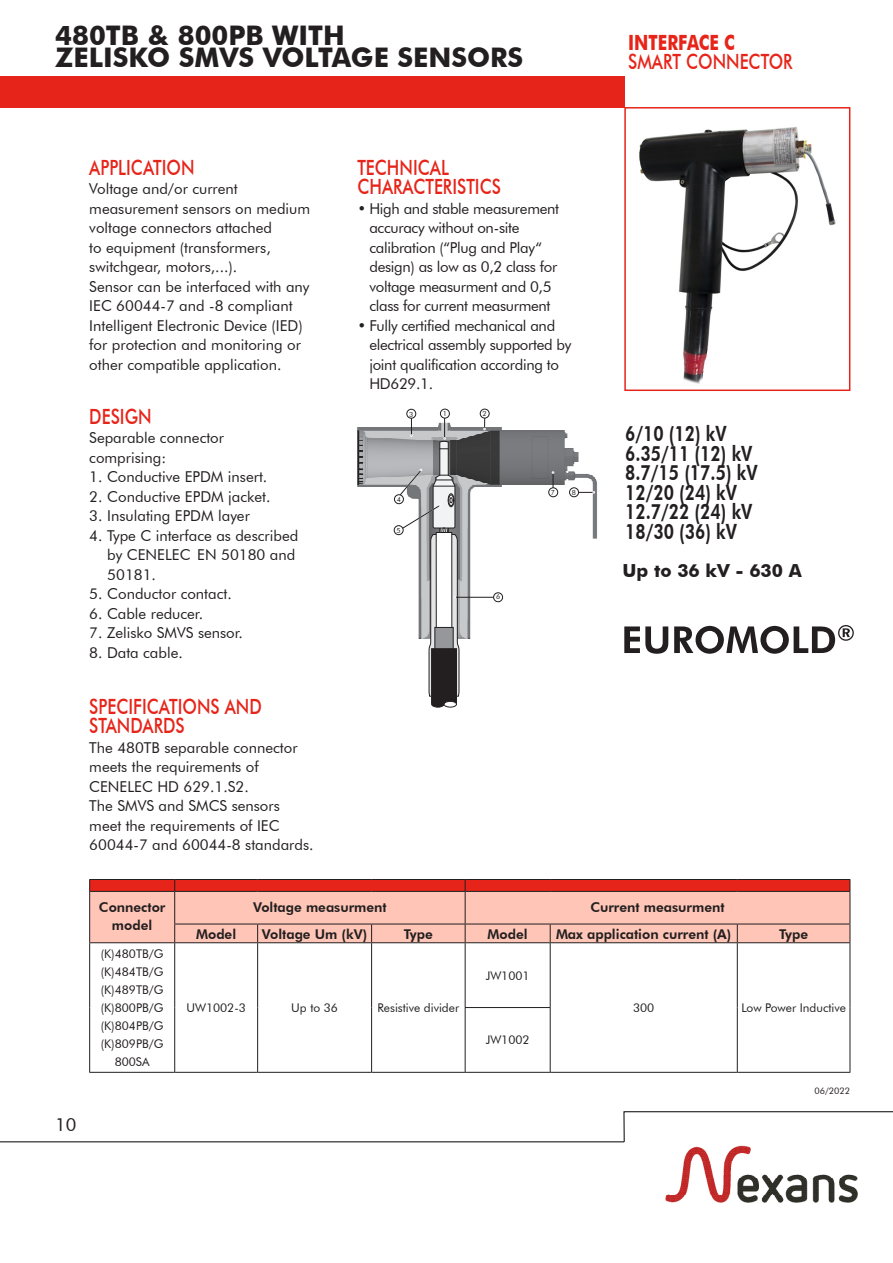
<style>
.page{position:relative;width:893px;height:1263px;background:#fff}
.page>*{position:absolute;margin:0;border:0;box-sizing:border-box;transform-origin:0 0}
.t1{font:700 27px "Futura ABT";color:#231f20}
.t2{font:500 21px/19.5px "Futura BT";color:#e72419;scale:.8 1}
.t3{font:800 21px "Futura ABT";color:#231f20;scale:.8 1}
.t4{font:700 21px "Futura BT";color:#e72419;scale:.8 1}
.t5{font:700 18px "Futura ABT";color:#231f20}
.t6{font:18px "Futura ABT";color:#231f20}
.t7{font:15px/19.5px "Futura ABT";color:#231f20}
.t8{font:15px/19.5px "Futura ABT";letter-spacing:-.02em;color:#231f20}
.t9{font:800 13.5px "Futura ABT";color:#231f20}
.t10{font:12px "Futura ABT";color:#231f20}
.t11{font:9px "Futura ABT";color:#231f20}
.t12{font:7.05px "Futura ABT";color:#231f20}
</style>
<div class="page">
<div style="left:0;top:76px;width:625px;height:32px;background:#e72419"></div>
<img style="left:665px;top:1145px;width:193px;height:58px">
<svg style="left:623px;top:1111px;width:270px;height:31px"></svg>
<hr style="left:0;top:1141px;width:624px;height:1px;background:#000">
<img style="left:357px;top:408px;width:240px;height:231px">
<div style="left:440px;top:409px;width:9px;height:9px;background:#fff;border-radius:50%"></div>
<div style="left:440px;top:409px;width:9px;height:9px;border:1px solid #231f20;border-radius:50%"></div>
<div style="left:480px;top:409px;width:9px;height:9px;background:#fff;border-radius:50%"></div>
<div style="left:480px;top:409px;width:9px;height:9px;border:1px solid #231f20;border-radius:50%"></div>
<svg style="left:484px;top:418px;width:1px;height:12px"></svg>
<div style="left:407px;top:409px;width:9px;height:9px;background:#fff;border-radius:50%"></div>
<div style="left:407px;top:409px;width:9px;height:9px;border:1px solid #231f20;border-radius:50%"></div>
<div style="left:394px;top:495px;width:9px;height:9px;background:#fff;border-radius:50%"></div>
<div style="left:394px;top:495px;width:9px;height:9px;border:1px solid #231f20;border-radius:50%"></div>
<div style="left:394px;top:526px;width:9px;height:9px;background:#fff;border-radius:50%"></div>
<div style="left:394px;top:526px;width:9px;height:9px;border:1px solid #231f20;border-radius:50%"></div>
<div style="left:494px;top:593px;width:9px;height:9px;background:#fff;border-radius:50%"></div>
<div style="left:493px;top:593px;width:10px;height:9px;border:1px solid #231f20;border-radius:50%"></div>
<hr style="left:455px;top:597px;width:38px;height:1px;background:#231f20">
<svg style="left:398px;top:413px;width:61px;height:294px"></svg>
<div style="left:549px;top:488px;width:9px;height:9px;background:#fff;border-radius:50%"></div>
<div style="left:549px;top:488px;width:9px;height:9px;border:1px solid #231f20;border-radius:50%"></div>
<svg style="left:552px;top:472px;width:2px;height:16px"></svg>
<div style="left:569px;top:488px;width:9px;height:9px;background:#fff;border-radius:50%"></div>
<div style="left:569px;top:488px;width:10px;height:9px;border:1px solid #231f20;border-radius:50%"></div>
<svg style="left:578px;top:491px;width:17px;height:2px"></svg>
<img style="left:639px;top:127px;width:197px;height:257px">
<svg style="left:624px;top:626px;width:44px;height:28px"></svg>
<svg style="left:674px;top:625px;width:180px;height:29px"></svg>
<hr style="left:257px;top:943px;width:1px;height:64px;background:#231f20">
<hr style="left:257px;top:1007px;width:1px;height:65px;background:#231f20">
<hr style="left:89px;top:943px;width:1px;height:64px;background:#231f20">
<hr style="left:174px;top:943px;width:1px;height:64px;background:#231f20">
<hr style="left:371px;top:943px;width:1px;height:64px;background:#231f20">
<hr style="left:465px;top:943px;width:1px;height:64px;background:#231f20">
<hr style="left:550px;top:943px;width:1px;height:64px;background:#231f20">
<hr style="left:737px;top:943px;width:1px;height:64px;background:#231f20">
<hr style="left:850px;top:943px;width:1px;height:64px;background:#231f20">
<hr style="left:89px;top:1007px;width:1px;height:65px;background:#231f20">
<hr style="left:174px;top:1007px;width:1px;height:65px;background:#231f20">
<hr style="left:371px;top:1007px;width:1px;height:65px;background:#231f20">
<hr style="left:465px;top:1007px;width:86px;height:1px;background:#231f20">
<hr style="left:465px;top:1008px;width:1px;height:64px;background:#231f20">
<hr style="left:550px;top:1008px;width:1px;height:64px;background:#231f20">
<hr style="left:737px;top:1007px;width:1px;height:65px;background:#231f20">
<hr style="left:850px;top:1007px;width:1px;height:65px;background:#231f20">
<hr style="left:89px;top:1072px;width:86px;height:1px;background:#231f20">
<hr style="left:175px;top:1072px;width:83px;height:1px;background:#231f20">
<hr style="left:258px;top:1072px;width:114px;height:1px;background:#231f20">
<hr style="left:372px;top:1072px;width:93px;height:1px;background:#231f20">
<hr style="left:465px;top:1072px;width:85px;height:1px;background:#231f20">
<hr style="left:550px;top:1072px;width:187px;height:1px;background:#231f20">
<hr style="left:737px;top:1072px;width:113px;height:1px;background:#231f20">
<svg style="left:89px;top:879px;width:762px;height:64px;background:#f0a193"></svg>
<hr style="left:89px;top:891px;width:86px;height:1px;background:#231f20">
<hr style="left:175px;top:891px;width:83px;height:1px;background:#231f20">
<hr style="left:258px;top:891px;width:114px;height:1px;background:#231f20">
<hr style="left:372px;top:891px;width:93px;height:1px;background:#231f20">
<hr style="left:465px;top:891px;width:85px;height:1px;background:#231f20">
<hr style="left:550px;top:891px;width:187px;height:1px;background:#231f20">
<hr style="left:737px;top:891px;width:113px;height:1px;background:#231f20">
<div style="left:624px;top:107px;width:226px;height:284px;border:2px solid #e72419"></div>
<p class="t1" style="left:55px;top:19px;width:291px">480TB &amp; 800PB WITH</p>
<p class="t1" style="left:55px;top:41px;width:469px">ZELISKO SMVS VOLTAGE SENSORS</p>
<p class="t2" style="left:89px;top:157px;width:133px">APPLICATION</p>
<p class="t7" style="left:89px;top:179px;width:222px">Voltage and/or current measurement sensors on medium voltage connectors attached<br>to equipment (transformers, switchgear, motors,...).</p>
<p class="t7" style="left:89px;top:276px;width:222px">Sensor can be interfaced with any<br>IEC 60044-7 and -8 compliant<br>Intelligent Electronic Device (IED) for protection and monitoring or other compatible application.</p>
<p class="t2" style="left:89px;top:406px;width:79px">DESIGN</p>
<p class="t7" style="left:89px;top:428px;width:136px">Separable connector</p>
<p class="t7" style="left:89px;top:447px;width:78px">comprising:</p>
<p class="t7" style="left:89px;top:467px;width:180px">1. Conductive EPDM insert.</p>
<p class="t7" style="left:89px;top:486px;width:183px">2. Conductive EPDM jacket.</p>
<p class="t7" style="left:89px;top:506px;width:162px">3. Insulating EPDM layer</p>
<p class="t7" style="left:107px;top:525px;width:192px;text-indent:-18px">4. Type C interface as described by CENELEC EN 50180 and<br>50181.</p>
<p class="t7" style="left:89px;top:584px;width:144px">5. Conductor contact.</p>
<p class="t7" style="left:89px;top:603px;width:115px">6. Cable reducer.</p>
<p class="t7" style="left:89px;top:623px;width:155px">7. Zelisko SMVS sensor.</p>
<p class="t7" style="left:89px;top:642px;width:95px">8. Data cable.</p>
<p class="t2" style="left:89px;top:696px;width:217px">SPECIFICATIONS AND<br>STANDARDS</p>
<p class="t7" style="left:89px;top:737px;width:210px">The 480TB separable connector meets the requirements of<br>CENELEC HD 629.1.S2.</p>
<p class="t7" style="left:89px;top:796px;width:226px">The SMVS and SMCS sensors meet the requirements of IEC<br>60044-7 and 60044-8 standards.</p>
<p class="t2" style="left:357px;top:158px;width:181px">TECHNICAL<br>CHARACTERISTICS</p>
<p class="t8" style="left:369px;top:199px;width:191px;text-indent:-12px">• High and stable measurement accuracy without on-site calibration (“Plug and Play“ design) as low as 0,2 class for voltage measurment and 0,5 class for current measurment</p>
<p class="t8" style="left:369px;top:316px;width:204px;text-indent:-12px">• Fully certified mechanical and electrical assembly supported by joint qualification according to<br>HD629.1.</p>
<p class="t12" style="left:409px;top:410px;width:6px">3</p>
<p class="t12" style="left:443px;top:410px;width:6px">1</p>
<p class="t12" style="left:483px;top:410px;width:6px">2</p>
<p class="t12" style="left:397px;top:495px;width:6px">4</p>
<p class="t12" style="left:397px;top:526px;width:6px">5</p>
<p class="t12" style="left:496px;top:593px;width:6px">6</p>
<p class="t12" style="left:551px;top:488px;width:6px">7</p>
<p class="t12" style="left:572px;top:488px;width:6px">8</p>
<p class="t4" style="left:628px;top:30px;width:135px">INTERFACE C</p>
<p class="t2" style="left:628px;top:52px;width:207px">SMART CONNECTOR</p>
<p class="t3" style="left:625px;top:421px;width:128px">6/10 (12) kV</p>
<p class="t3" style="left:625px;top:440px;width:161px">6.35/11 (12) kV</p>
<p class="t3" style="left:625px;top:460px;width:167px">8.7/15 (17.5) kV</p>
<p class="t3" style="left:625px;top:479px;width:141px">12/20 (24) kV</p>
<p class="t3" style="left:625px;top:499px;width:161px">12.7/22 (24) kV</p>
<p class="t3" style="left:625px;top:518px;width:141px">18/30 (36) kV</p>
<p class="t5" style="left:623px;top:560px;width:181px">Up to 36 kV - 630 A</p>
<p class="t6" style="left:55px;top:1114px;width:23px">10</p>
<p class="t9" style="left:99px;top:899px;width:68px">Connector</p>
<p class="t9" style="left:112px;top:917px;width:42px">model</p>
<p class="t10" style="left:101px;top:946px;width:64px">(K)480TB/G</p>
<p class="t10" style="left:101px;top:964px;width:64px">(K)484TB/G</p>
<p class="t10" style="left:101px;top:982px;width:64px">(K)489TB/G</p>
<p class="t10" style="left:101px;top:1000px;width:64px">(K)800PB/G</p>
<p class="t10" style="left:101px;top:1018px;width:64px">(K)804PB/G</p>
<p class="t10" style="left:101px;top:1036px;width:64px">(K)809PB/G</p>
<p class="t10" style="left:115px;top:1054px;width:36px">800SA</p>
<p class="t9" style="left:253px;top:899px;width:135px">Voltage measurment</p>
<p class="t9" style="left:590px;top:899px;width:136px">Current measurment</p>
<p class="t9" style="left:196px;top:925px;width:42px">Model</p>
<p class="t9" style="left:262px;top:925px;width:107px">Voltage Um (kV)</p>
<p class="t9" style="left:404px;top:925px;width:30px">Type</p>
<p class="t9" style="left:488px;top:925px;width:42px">Model</p>
<p class="t9" style="left:556px;top:925px;width:177px">Max application current (A)</p>
<p class="t9" style="left:779px;top:925px;width:30px">Type</p>
<p class="t10" style="left:186px;top:1000px;width:61px">UW1002-3</p>
<p class="t10" style="left:291px;top:1000px;width:48px">Up to 36</p>
<p class="t10" style="left:377px;top:1000px;width:83px">Resistive divider</p>
<p class="t10" style="left:486px;top:968px;width:45px">JW1001</p>
<p class="t10" style="left:486px;top:1033px;width:45px">JW1002</p>
<p class="t10" style="left:633px;top:1000px;width:23px">300</p>
<p class="t10" style="left:741px;top:1000px;width:106px">Low Power Inductive</p>
<p class="t11" style="left:814px;top:1085px;width:37px">06/2022</p>
</div>
